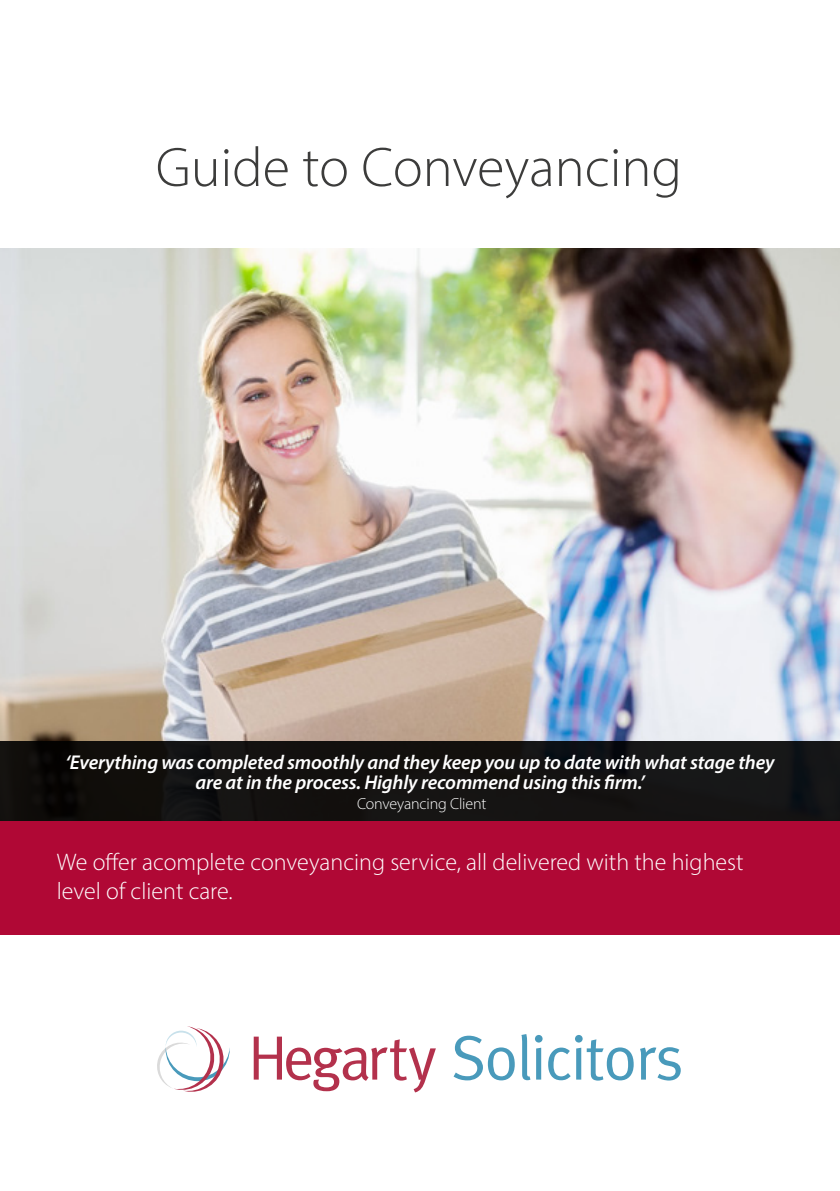
<style>
.page{position:relative;width:840px;height:1191px;background:#fff}
.page>*{position:absolute;margin:0;border:0;box-sizing:border-box;transform-origin:0 0}
.t1{font:300 56px "Myriad Pro";color:#3c3c3b}
.t2{font:300 24px/28.8px "Myriad Pro";color:#fff}
.t3{font:italic 600 20px/20px "Myriad Pro";letter-spacing:-.01em;color:#fff;text-align:center}
.t4{font:300 16px "Myriad Pro";letter-spacing:-.01em;color:#fff}
</style>
<div class="page">
<img style="left:0;top:249px;width:839px;height:492px">
<svg style="left:253px;top:1036px;width:182px;height:56px"></svg>
<svg style="left:453px;top:1035px;width:61px;height:45px"></svg>
<svg style="left:521px;top:1034px;width:21px;height:46px"></svg>
<svg style="left:548px;top:1035px;width:85px;height:45px"></svg>
<svg style="left:640px;top:1047px;width:40px;height:33px"></svg>
<svg style="left:157px;top:1026px;width:73px;height:66px"></svg>
<div style="left:0;top:741px;width:839px;height:80px;background:#131212"></div>
<div style="left:0;top:821px;width:839px;height:113px;background:#b00835"></div>
<h1 class="t1" style="left:156px;top:134px;width:527px">Guide to Conveyancing</h1>
<p class="t3" style="left:65px;top:751px;width:710px">‘Everything was completed smoothly and they keep you up to date with what stage they are at in the process. Highly recommend using this firm.’</p>
<p class="t4" style="left:357px;top:794px;width:131px">Conveyancing Client</p>
<p class="t2" style="left:57px;top:847px;width:688px">We offer acomplete conveyancing service, all delivered with the highest level of client care.</p>
</div>
